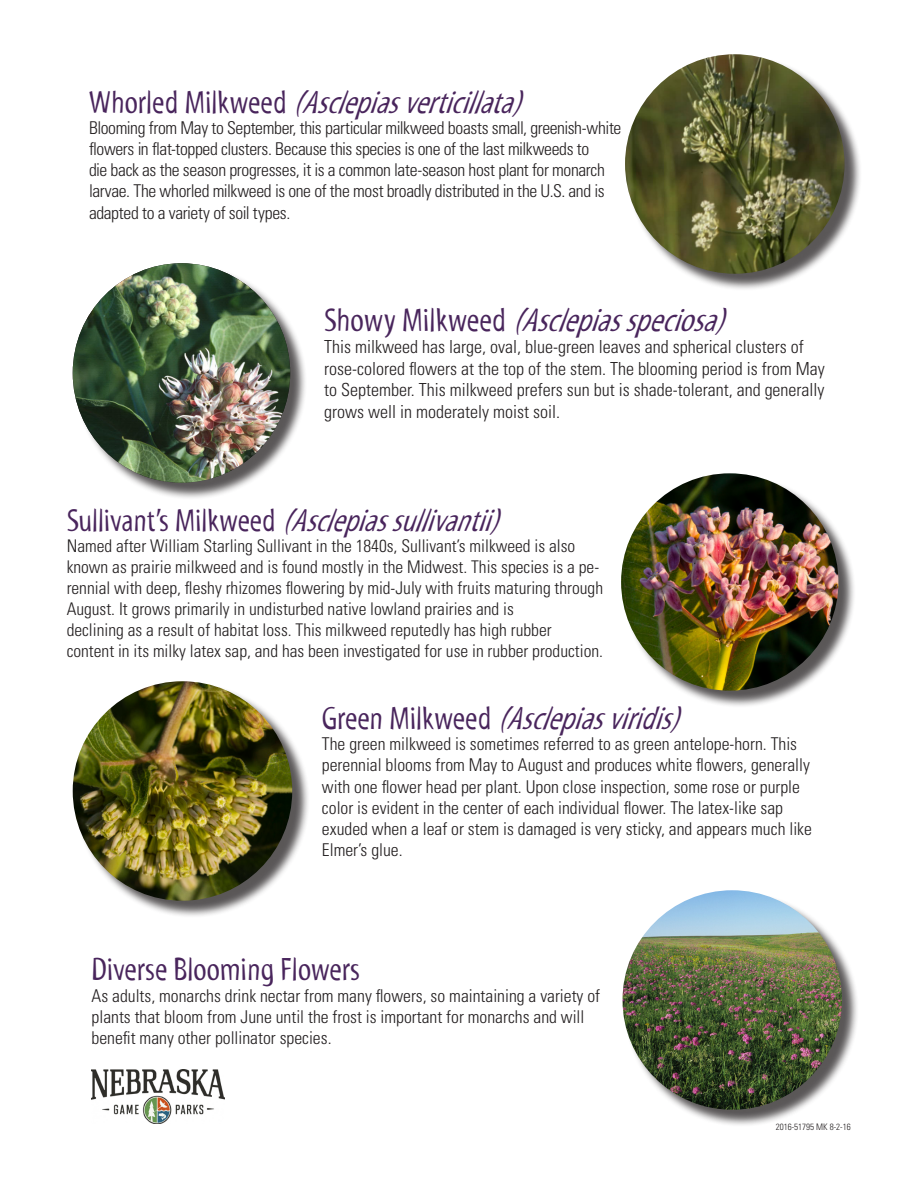
<style>
.page{position:relative;width:918px;height:1188px;background:#fff}
.page>*{position:absolute;margin:0;border:0;box-sizing:border-box;transform-origin:0 0}
.t1{font:italic 33.3px "Myriad Tilt";color:#49255c}
.t2{font:italic 32.55px "Myriad Tilt";color:#49255c}
.t3{font:32.55px "Myriad Tilt";color:#49255c}
.t4{font:italic 32.25px "Myriad Tilt";color:#49255c}
.t5{font:300 condensed 18px/21.6px "Univers";color:#231f20}
.t6{font:300 condensed 17.7px/21.1px "Univers";color:#231f20}
.t7{font:300 condensed 17.7px/21.1px "Univers";letter-spacing:-.02em;color:#231f20}
.t8{font:300 condensed 17.4px/21px "Univers";color:#231f20}
.t9{font:300 condensed 9px "Univers";color:#231f20}
.s1{font-style:normal}
</style>
<div class="page">
<div style="left:627px;top:56px;width:235px;height:235px;background:#231f20;opacity:.75"></div>
<img style="left:625px;top:54px;width:220px;height:220px;border-radius:110px">
<div style="left:75px;top:265px;width:233px;height:235px;background:#231f20;opacity:.75"></div>
<img style="left:73px;top:263px;width:217px;height:220px">
<div style="left:623px;top:476px;width:232px;height:232px;background:#231f20;opacity:.75"></div>
<img style="left:621px;top:473px;width:217px;height:218px;border-radius:109px">
<div style="left:75px;top:683px;width:235px;height:235px;background:#231f20;opacity:.75"></div>
<img style="left:73px;top:681px;width:219px;height:220px;border-radius:110px">
<div style="left:625px;top:892px;width:235px;height:235px;background:#231f20;opacity:.75"></div>
<img style="left:623px;top:890px;width:219px;height:220px;border-radius:110px">
<img style="left:92px;top:1069px;width:133px;height:55px">
<h2 class="t2" style="left:89px;top:84px;width:446px"><span class="s1">W h o r l e d M i l k w e e d</span> (Asclepiasverticillata)</h2>
<p class="t7" style="left:89px;top:117px;width:534px">Blooming from May to September, this particular milkweed boasts small, greenish-white flowers in flat-topped clusters. Because this species is one of the last milkweeds to<br>die back as the season progresses, it is a common late-season host plant for monarch larvae. The whorled milkweed is one of the most broadly distributed in the U.S. and is adapted to a variety of soil types.</p>
<h1 class="t1" style="left:324px;top:302px;width:414px"><span class="s1">S h o w y M i l k w e e d</span> (Asclepiasspeciosa)</h1>
<p class="t5" style="left:324px;top:336px;width:502px">This milkweed has large, oval, blue-green leaves and spherical clusters of rose-colored flowers at the top of the stem. The blooming period is from May to September. This milkweed prefers sun but is shade-tolerant, and generally grows well in moderately moist soil.</p>
<h3 class="t4" style="left:67px;top:503px;width:446px"><span class="s1">S u l l i v a n t ’ s M i l k w e e d</span> (Asclepiassullivantii)</h3>
<p class="t8" style="left:67px;top:536px;width:538px">Named after William Starling Sullivant in the 1840s, Sullivant’s milkweed is also known as prairie milkweed and is found mostly in the Midwest. This species is a pe&shy;rennial with deep, fleshy rhizomes flowering by mid-July with fruits maturing through August. It grows primarily in undisturbed native lowland prairies and is<br>declining as a result of habitat loss. This milkweed reputedly has high rubber content in its milky latex sap, and has been investigated for use in rubber production.</p>
<h2 class="t2" style="left:322px;top:701px;width:371px"><span class="s1">G r e e n M i l k w e e d</span> (Asclepiasviridis)</h2>
<p class="t6" style="left:322px;top:733px;width:491px">The green milkweed is sometimes referred to as green antelope-horn. This perennial blooms from May to August and produces white flowers, generally with one flower head per plant. Upon close inspection, some rose or purple color is evident in the center of each individual flower. The latex-like sap exuded when a leaf or stem is damaged is very sticky, and appears much like Elmer’s glue.</p>
<h2 class="t3" style="left:92px;top:952px;width:270px">Diverse Blooming Flowers</h2>
<p class="t6" style="left:92px;top:985px;width:510px">As adults, monarchs drink nectar from many flowers, so maintaining a variety of plants that bloom from June until the frost is important for monarchs and will benefit many other pollinator species.</p>
<p class="t9" style="left:776px;top:1122px;width:76px">2016-51795 MK 8-2-16</p>
</div>
